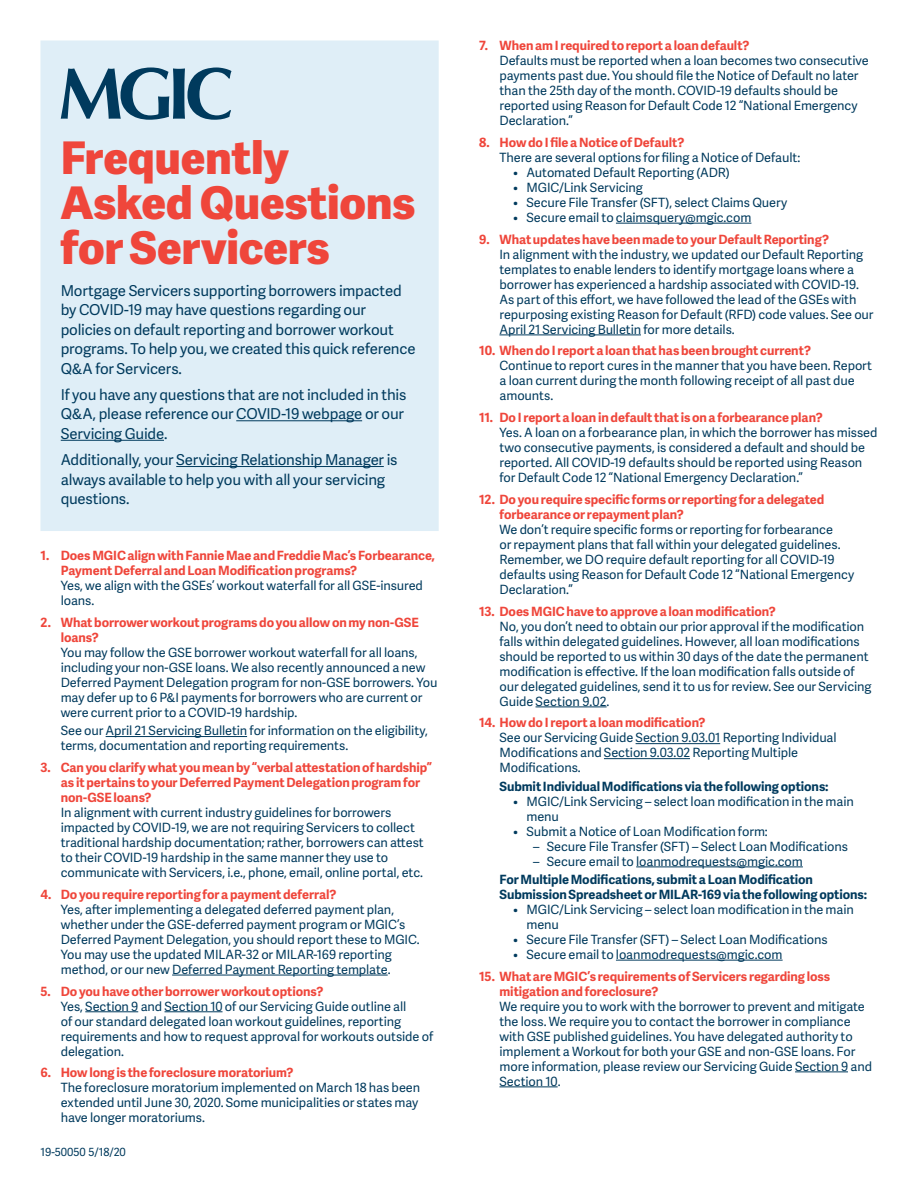
<style>
.page{position:relative;width:918px;height:1188px;background:#fff}
.page>*{position:absolute;margin:0;border:0;box-sizing:border-box;transform-origin:0 0}
.t1{font:45px/45px "Adelle Sans Eb";color:#ef463b}
.Bulleted_List___Tier{font:15px/19.5px "Adelle Sans";letter-spacing:-.015em;color:#003a5d}
.Bulleted_List___Tier-2{font:12.75px/15px "Adelle Sans";letter-spacing:-.005em;color:#003a5d}
.t2{font:700 12.75px/15px "Adelle Sans";letter-spacing:-.005em;color:#ef463b}
.Bulleted_List___Tier-3{font:700 12.75px/15px "Adelle Sans";letter-spacing:-.005em;color:#003a5d}
.t3{font:11.25px "Adelle Sans";color:#003a5d}
</style>
<div class="page">
<hr style="left:106px;top:736px;width:141px;height:1px;background:#003a5d">
<hr style="left:172px;top:975px;width:216px;height:1px;background:#003a5d">
<hr style="left:85px;top:1011px;width:53px;height:1px;background:#003a5d">
<hr style="left:165px;top:1011px;width:58px;height:1px;background:#003a5d">
<div style="left:40px;top:40px;width:399px;height:491px;background:#dfeef7"></div>
<svg style="left:61px;top:67px;width:171px;height:53px"></svg>
<hr style="left:236px;top:420px;width:126px;height:1px;background:#003a5d">
<hr style="left:61px;top:440px;width:103px;height:1px;background:#003a5d">
<hr style="left:176px;top:466px;width:208px;height:1px;background:#003a5d">
<hr style="left:616px;top:223px;width:135px;height:1px;background:#003a5d">
<hr style="left:500px;top:335px;width:141px;height:1px;background:#003a5d">
<hr style="left:536px;top:707px;width:71px;height:1px;background:#003a5d">
<hr style="left:636px;top:743px;width:84px;height:1px;background:#003a5d">
<hr style="left:604px;top:758px;width:86px;height:1px;background:#003a5d">
<hr style="left:636px;top:867px;width:167px;height:1px;background:#003a5d">
<hr style="left:616px;top:960px;width:167px;height:1px;background:#003a5d">
<hr style="left:795px;top:1072px;width:53px;height:1px;background:#003a5d">
<hr style="left:500px;top:1087px;width:58px;height:1px;background:#003a5d">
<p class="t1" style="left:61px;top:133px;width:356px">Frequently<br>Asked Questions for Servicers</p>
<p class="Bulleted_List___Tier" style="left:61px;top:280px;width:356px">Mortgage Servicers supporting borrowers impacted by COVID-19 may have questions regarding our policies on default reporting and borrower workout programs. To help you, we created this quick reference Q&amp;A for Servicers.</p>
<p class="Bulleted_List___Tier" style="left:61px;top:384px;width:347px">If you have any questions that are not included in this<br>Q&amp;A, please reference our COVID-19 webpage or our<br>Servicing Guide.</p>
<p class="Bulleted_List___Tier" style="left:61px;top:449px;width:338px">Additionally, your Servicing Relationship Manager is always available to help you with all your servicing questions.</p>
<p class="t2" style="left:61px;top:548px;width:376px;text-indent:-20px">1. Does MGIC align with Fannie Mae and Freddie Mac’s Forbearance,<br>Payment Deferral and Loan Modification programs?</p>
<p class="Bulleted_List___Tier-2" style="left:61px;top:578px;width:364px">Yes, we align with the GSEs’ workout waterfall for all GSE-insured loans.</p>
<p class="t2" style="left:61px;top:614px;width:360px;text-indent:-20px">2. What borrower workout programs do you allow on my non-GSE loans?</p>
<p class="Bulleted_List___Tier-2" style="left:61px;top:645px;width:378px">You may follow the GSE borrower workout waterfall for all loans, including your non-GSE loans. We also recently announced a new Deferred Payment Delegation program for non-GSE borrowers. You may defer up to 6 P&amp;I payments for borrowers who are current or were current prior to a COVID-19 hardship.</p>
<p class="Bulleted_List___Tier-2" style="left:61px;top:723px;width:369px">See our April 21 Servicing Bulletin for information on the eligibility, terms, documentation and reporting requirements.</p>
<p class="t2" style="left:61px;top:759px;width:373px;text-indent:-20px">3. Can you clarify what you mean by “verbal attestation of hardship” as it pertains to your Deferred Payment Delegation program for non-GSE loans?</p>
<p class="Bulleted_List___Tier-2" style="left:61px;top:805px;width:365px">In alignment with current industry guidelines for borrowers impacted by COVID-19, we are not requiring Servicers to collect traditional hardship documentation; rather, borrowers can attest to their COVID-19 hardship in the same manner they use to communicate with Servicers, i.e., phone, email, online portal, etc.</p>
<p class="t2" style="left:40px;top:886px;width:297px">4. Do you require reporting for a payment deferral?</p>
<p class="Bulleted_List___Tier-2" style="left:61px;top:901px;width:361px">Yes, after implementing a delegated deferred payment plan, whether under the GSE-deferred payment program or MGIC’s Deferred Payment Delegation, you should report these to MGIC.<br>You may use the updated MILAR-32 or MILAR-169 reporting method, or our new Deferred Payment Reporting template.</p>
<p class="t2" style="left:40px;top:983px;width:284px">5. Do you have other borrower workout options?</p>
<p class="Bulleted_List___Tier-2" style="left:61px;top:998px;width:374px">Yes, Section 9 and Section 10 of our Servicing Guide outline all<br>of our standard delegated loan workout guidelines, reporting requirements and how to request approval for workouts outside of delegation.</p>
<p class="t2" style="left:40px;top:1065px;width:255px">6. How long is the foreclosure moratorium?</p>
<p class="Bulleted_List___Tier-2" style="left:61px;top:1080px;width:361px">The foreclosure moratorium implemented on March 18 has been extended until June 30, 2020. Some municipalities or states may have longer moratoriums.</p>
<p class="t3" style="left:40px;top:1144px;width:87px">19-50050 5/18/20</p>
<p class="t2" style="left:479px;top:38px;width:272px">7. When am I required to report a loan default?</p>
<p class="Bulleted_List___Tier-2" style="left:500px;top:53px;width:371px">Defaults must be reported when a loan becomes two consecutive payments past due. You should file the Notice of Default no later than the 25th day of the month. COVID-19 defaults should be reported using Reason for Default Code 12 “National Emergency Declaration.”</p>
<p class="t2" style="left:479px;top:134px;width:207px">8. How do I file a Notice of Default?</p>
<p class="Bulleted_List___Tier-2" style="left:500px;top:149px;width:302px">There are several options for filing a Notice of Default:</p>
<p class="Bulleted_List___Tier-2" style="left:513px;top:164px;width:218px">• Automated Default Reporting (ADR)</p>
<p class="Bulleted_List___Tier-2" style="left:513px;top:179px;width:131px">• MGIC/Link Servicing</p>
<p class="Bulleted_List___Tier-2" style="left:513px;top:194px;width:276px">• Secure File Transfer (SFT), select Claims Query</p>
<p class="Bulleted_List___Tier-2" style="left:513px;top:209px;width:240px">• Secure email to claimsquery@mgic.com</p>
<p class="t2" style="left:479px;top:231px;width:351px">9. What updates have been made to your Default Reporting?</p>
<p class="Bulleted_List___Tier-2" style="left:500px;top:246px;width:376px">In alignment with the industry, we updated our Default Reporting templates to enable lenders to identify mortgage loans where a borrower has experienced a hardship associated with COVID-19.<br>As part of this effort, we have followed the lead of the GSEs with repurposing existing Reason for Default (RFD) code values. See our April 21 Servicing Bulletin for more details.</p>
<p class="t2" style="left:479px;top:343px;width:333px">10. When do I report a loan that has been brought current?</p>
<p class="Bulleted_List___Tier-2" style="left:500px;top:358px;width:374px">Continue to report cures in the manner that you have been. Report a loan current during the month following receipt of all past due amounts.</p>
<p class="t2" style="left:479px;top:410px;width:345px">11. Do I report a loan in default that is on a forbearance plan?</p>
<p class="Bulleted_List___Tier-2" style="left:500px;top:425px;width:380px">Yes. A loan on a forbearance plan, in which the borrower has missed two consecutive payments, is considered a default and should be reported. All COVID-19 defaults should be reported using Reason for Default Code 12 “National Emergency Declaration.”</p>
<p class="t2" style="left:500px;top:491px;width:326px;text-indent:-20px">12. Do you require specific forms or reporting for a delegated forbearance or repayment plan?</p>
<p class="Bulleted_List___Tier-2" style="left:500px;top:521px;width:356px">We don’t require specific forms or reporting for forbearance<br>or repayment plans that fall within your delegated guidelines.<br>Remember, we DO require default reporting for all COVID-19 defaults using Reason for Default Code 12 “National Emergency Declaration.”</p>
<p class="t2" style="left:479px;top:603px;width:298px">13. Does MGIC have to approve a loan modification?</p>
<p class="Bulleted_List___Tier-2" style="left:500px;top:618px;width:373px">No, you don’t need to obtain our prior approval if the modification falls within delegated guidelines. However, all loan modifications should be reported to us within 30 days of the date the permanent modification is effective. If the loan modification falls outside of our delegated guidelines, send it to us for review. See our Servicing Guide Section 9.02.</p>
<p class="t2" style="left:479px;top:715px;width:228px">14. How do I report a loan modification?</p>
<p class="Bulleted_List___Tier-2" style="left:500px;top:730px;width:339px">See our Servicing Guide Section 9.03.01 Reporting Individual<br>Modifications and Section 9.03.02 Reporting Multiple<br>Modifications.</p>
<p class="Bulleted_List___Tier-3" style="left:500px;top:778px;width:331px">Submit Individual Modifications via the following options:</p>
<p class="Bulleted_List___Tier-2" style="left:526px;top:793px;width:329px;text-indent:-14px">• MGIC/Link Servicing – select loan modification in the main menu</p>
<p class="Bulleted_List___Tier-2" style="left:513px;top:823px;width:256px">• Submit a Notice of Loan Modification form:</p>
<p class="Bulleted_List___Tier-2" style="left:533px;top:838px;width:316px">– Secure File Transfer (SFT) – Select Loan Modifications</p>
<p class="Bulleted_List___Tier-2" style="left:533px;top:853px;width:271px">– Secure email to loanmodrequests@mgic.com</p>
<p class="Bulleted_List___Tier-3" style="left:500px;top:871px;width:369px">For Multiple Modifications, submit a Loan Modification<br>Submission Spreadsheet or MILAR-169 via the following options:</p>
<p class="Bulleted_List___Tier-2" style="left:526px;top:901px;width:329px;text-indent:-14px">• MGIC/Link Servicing – select loan modification in the main menu</p>
<p class="Bulleted_List___Tier-2" style="left:513px;top:931px;width:316px">• Secure File Transfer (SFT) – Select Loan Modifications</p>
<p class="Bulleted_List___Tier-2" style="left:513px;top:946px;width:271px">• Secure email to loanmodrequests@mgic.com</p>
<p class="t2" style="left:499px;top:968px;width:332px;text-indent:-20px">15. What are MGIC’s requirements of Servicers regarding loss mitigation and foreclosure?</p>
<p class="Bulleted_List___Tier-2" style="left:499px;top:998px;width:374px">We require you to work with the borrower to prevent and mitigate the loss. We require you to contact the borrower in compliance with GSE published guidelines. You have delegated authority to implement a Workout for both your GSE and non-GSE loans. For more information, please review our Servicing Guide Section 9 and Section 10.</p>
</div>
